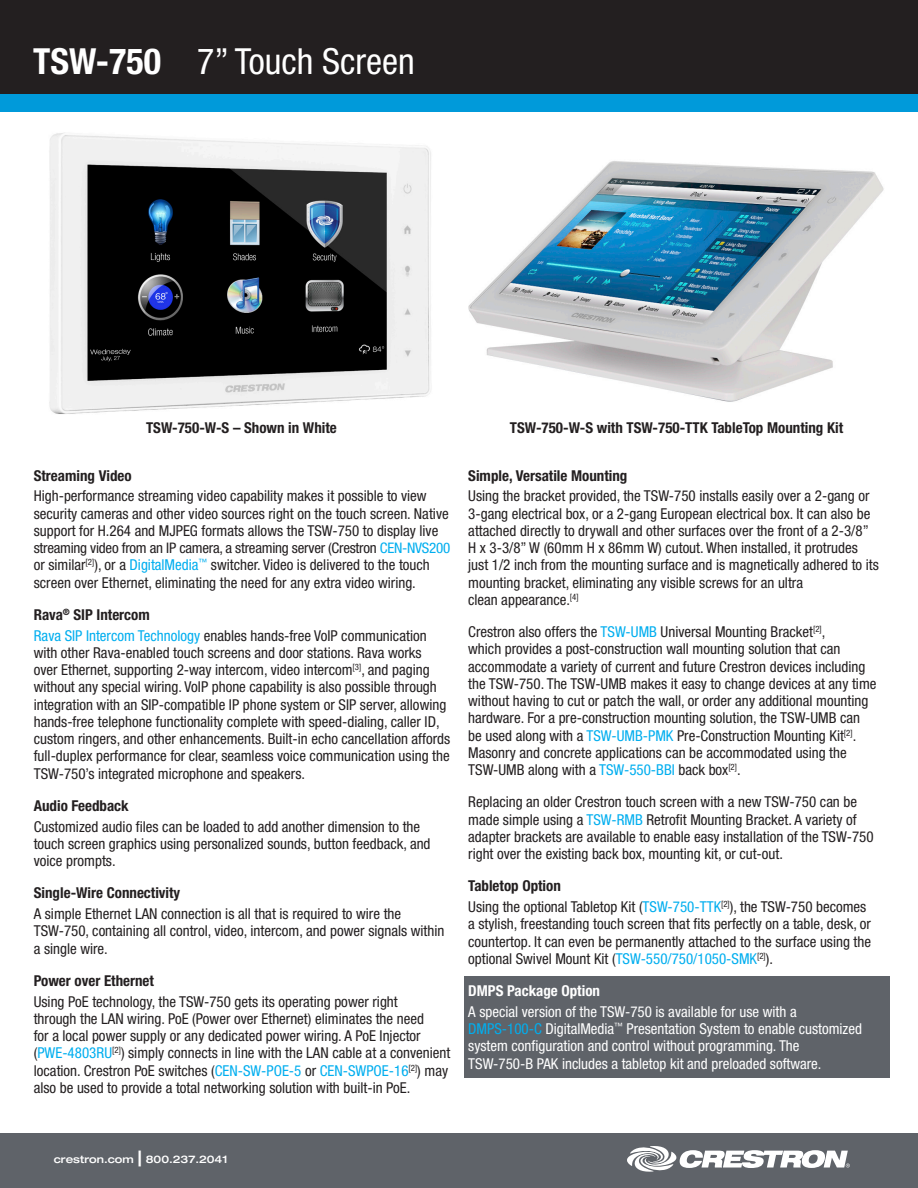
<style>
.page{position:relative;width:918px;height:1188px;background:#fff}
.page>*{position:absolute;margin:0;border:0;box-sizing:border-box;transform-origin:0 0}
.product_name_tagline{font:condensed 36px "Helvetica Neue LT Std";color:#fff}
.t1{font:condensed 15px/17.2px "Helvetica Neue LT Std";color:#231f20}
.t2{font:condensed 15px/17.2px "Helvetica Neue LT Std";color:#fff}
.bold_copy_headings{font:700 condensed 15px "Helvetica Neue LT Std";color:#231f20}
.bold_copy_headings-2{font:700 condensed 15px "Helvetica Neue LT Std";color:#fff}
.t3{font:condensed 14.55px "Helvetica Neue LT Std";letter-spacing:-.015em;color:#231f20}
.t4{font:500 expanded 10.5px "Helvetica Neue LT Std";color:#fff}
.s1{font-weight:700}
.s2{color:#00aeef}
.s3{font-size:21px}
</style>
<div class="page">
<div style="left:0;top:0;width:918px;height:94px;background:#231f20"></div>
<div style="left:0;top:94px;width:918px;height:18px;background:#009ada"></div>
<div style="left:0;top:1134px;width:918px;height:54px;background:#5f6369"></div>
<svg style="left:627px;top:1146px;width:223px;height:26px"></svg>
<div style="left:464px;top:976px;width:425px;height:102px;background:#5f6369"></div>
<img style="left:468px;top:161px;width:416px;height:241px">
<img style="left:49px;top:132px;width:382px;height:282px">
<p class="product_name_tagline" style="left:33px;top:41px;width:383px"><span class="s1">TSW-750</span> 7” Touch Screen</p>
<p class="bold_copy_headings" style="left:146px;top:418px;width:192px">TSW-750-W-S – Shown in White</p>
<p class="bold_copy_headings" style="left:510px;top:418px;width:335px">TSW-750-W-S with TSW-750-TTK TableTop Mounting Kit</p>
<p class="bold_copy_headings" style="left:34px;top:466px;width:99px">Streaming Video</p>
<p class="t1" style="left:34px;top:487px;width:417px">High-performance streaming video capability makes it possible to view security cameras and other video sources right on the touch screen. Native support for H.264 and MJPEG formats allows the TSW-750 to display live</p>
<p class="t3" style="left:34px;top:539px;width:418px">streaming video from an IP camera, a streaming server (Crestron <span class="s2">CEN-NVS200</span></p>
<p class="t1" style="left:34px;top:556px;width:398px">or similar<sup>[2]</sup>), or a <span class="s2">DigitalMedia</span><sup>™</sup> switcher. Video is delivered to the touch screen over Ethernet, eliminating the need for any extra video wiring.</p>
<p class="bold_copy_headings" style="left:34px;top:605px;width:118px">Rava<sup>®</sup> SIP Intercom</p>
<p class="t1" style="left:34px;top:627px;width:418px"><span class="s2">Rava SIP Intercom Technology</span> enables hands-free VoIP communication with other Rava-enabled touch screens and door stations. Rava works<br>over Ethernet, supporting 2-way intercom, video intercom<sup>[3]</sup>, and paging without any special wiring. VoIP phone capability is also possible through integration with an SIP-compatible IP phone system or SIP server, allowing hands-free telephone functionality complete with speed-dialing, caller ID, custom ringers, and other enhancements. Built-in echo cancellation affords full-duplex performance for clear, seamless voice communication using the TSW-750’s integrated microphone and speakers.</p>
<p class="bold_copy_headings" style="left:34px;top:796px;width:96px">Audio Feedback</p>
<p class="t1" style="left:34px;top:818px;width:398px">Customized audio files can be loaded to add another dimension to the touch screen graphics using personalized sounds, button feedback, and voice prompts.</p>
<p class="bold_copy_headings" style="left:34px;top:884px;width:148px">Single-Wire Connectivity</p>
<p class="t1" style="left:34px;top:905px;width:412px">A simple Ethernet LAN connection is all that is required to wire the<br>TSW-750, containing all control, video, intercom, and power signals within a single wire.</p>
<p class="bold_copy_headings" style="left:34px;top:971px;width:122px">Power over Ethernet</p>
<p class="t1" style="left:34px;top:993px;width:418px">Using PoE technology, the TSW-750 gets its operating power right<br>through the LAN wiring. PoE (Power over Ethernet) eliminates the need<br>for a local power supply or any dedicated power wiring. A PoE Injector (<span class="s2">PWE-4803RU</span><sup>[2]</sup>) simply connects in line with the LAN cable at a convenient location. Crestron PoE switches (<span class="s2">CEN-SW-POE-5</span> or <span class="s2">CEN-SWPOE-16</span><sup>[2]</sup>) may also be used to provide a total networking solution with built-in PoE.</p>
<p class="bold_copy_headings" style="left:468px;top:466px;width:161px">Simple, Versatile Mounting</p>
<p class="t1" style="left:468px;top:487px;width:412px">Using the bracket provided, the TSW-750 installs easily over a 2-gang or 3-gang electrical box, or a 2-gang European electrical box. It can also be attached directly to drywall and other surfaces over the front of a 2-3/8” H x 3-3/8” W (60mm H x 86mm W) cutout. When installed, it protrudes just 1/2 inch from the mounting surface and is magnetically adhered to its mounting bracket, eliminating any visible screws for an ultra<br>clean appearance.<sup>[4]</sup></p>
<p class="t1" style="left:468px;top:623px;width:410px">Crestron also offers the <span class="s2">TSW-UMB</span> Universal Mounting Bracket<sup>[2]</sup>,<br>which provides a post-construction wall mounting solution that can accommodate a variety of current and future Crestron devices including the TSW-750. The TSW-UMB makes it easy to change devices at any time without having to cut or patch the wall, or order any additional mounting hardware. For a pre-construction mounting solution, the TSW-UMB can be used along with a <span class="s2">TSW-UMB-PMK</span> Pre-Construction Mounting Kit<sup>[2]</sup>.<br>Masonry and concrete applications can be accommodated using the TSW-UMB along with a <span class="s2">TSW-550-BBI</span> back box<sup>[2]</sup>.</p>
<p class="t1" style="left:468px;top:793px;width:407px">Replacing an older Crestron touch screen with a new TSW-750 can be made simple using a <span class="s2">TSW-RMB</span> Retrofit Mounting Bracket. A variety of adapter brackets are available to enable easy installation of the TSW-750 right over the existing back box, mounting kit, or cut-out.</p>
<p class="bold_copy_headings" style="left:468px;top:877px;width:94px">Tabletop Option</p>
<p class="t1" style="left:468px;top:898px;width:404px">Using the optional Tabletop Kit (<span class="s2">TSW-750-TTK</span><sup>[2]</sup>), the TSW-750 becomes a stylish, freestanding touch screen that fits perfectly on a table, desk, or countertop. It can even be permanently attached to the surface using the optional Swivel Mount Kit (<span class="s2">TSW-550/750/1050-SMK</span><sup>[2]</sup>).</p>
<p class="bold_copy_headings-2" style="left:468px;top:982px;width:133px">DMPS Package Option</p>
<p class="t2" style="left:468px;top:1003px;width:395px">A special version of the TSW-750 is available for use with a <span class="s2">DMPS-100-C</span> DigitalMedia<sup>™</sup> Presentation System to enable customized system configuration and control without programming. The TSW-750-B PAK includes a tabletop kit and preloaded software.</p>
<p class="t4" style="left:54px;top:1153px;width:175px">crestron.com <span class="s3">|</span> 800.237.2041</p>
</div>
